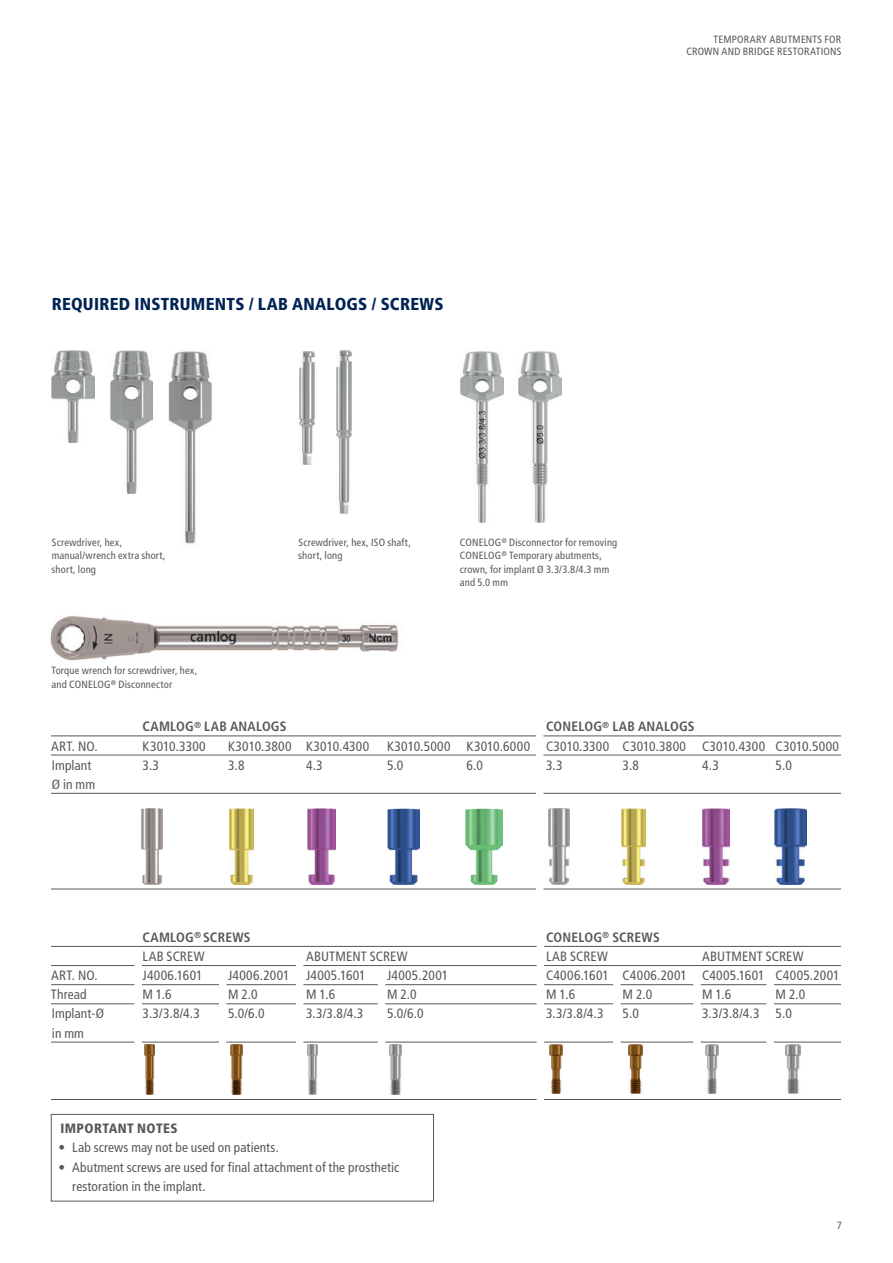
<style>
.page{position:relative;width:893px;height:1263px;background:#fff}
.page>*{position:absolute;margin:0;border:0;box-sizing:border-box;transform-origin:0 0}
.t1{font:900 condensed 17.25px "Frutiger LT";letter-spacing:.015em;color:#002354}
.t2{font:condensed 13.5px/19.2px "Frutiger LT";letter-spacing:.01em;color:#57585a}
.t3{font:700 condensed 13.5px "Frutiger LT";letter-spacing:.015em;color:#57585a}
.t4{font:900 condensed 13.5px "Frutiger LT";letter-spacing:.03em;color:#57585a}
.t5{font:condensed 10.5px/13.5px "Frutiger LT";letter-spacing:.02em;color:#57585a}
</style>
<div class="page">
<hr style="left:51px;top:946px;width:790px;height:1px;background:#57585a">
<hr style="left:51px;top:965px;width:790px;height:1px;background:#57585a">
<hr style="left:51px;top:984px;width:790px;height:1px;background:#57585a">
<hr style="left:51px;top:1003px;width:790px;height:1px;background:#57585a">
<hr style="left:51px;top:1042px;width:790px;height:1px;background:#57585a">
<hr style="left:51px;top:1099px;width:790px;height:1px;background:#57585a">
<img style="left:145px;top:1045px;width:10px;height:49px">
<img style="left:231px;top:1045px;width:12px;height:49px">
<img style="left:307px;top:1045px;width:10px;height:49px">
<img style="left:389px;top:1045px;width:12px;height:49px">
<img style="left:550px;top:1045px;width:13px;height:49px">
<img style="left:628px;top:1045px;width:15px;height:49px">
<img style="left:705px;top:1045px;width:13px;height:49px">
<img style="left:786px;top:1044px;width:14px;height:50px">
<div style="left:296px;top:960px;width:7px;height:113px;background:#fff"></div>
<div style="left:134px;top:960px;width:8px;height:113px;background:#fff"></div>
<div style="left:219px;top:972px;width:7px;height:112px;background:#fff"></div>
<div style="left:378px;top:972px;width:7px;height:112px;background:#fff"></div>
<div style="left:537px;top:923px;width:7px;height:191px;background:#fff"></div>
<div style="left:693px;top:975px;width:8px;height:112px;background:#fff"></div>
<div style="left:766px;top:975px;width:8px;height:112px;background:#fff"></div>
<div style="left:613px;top:974px;width:8px;height:110px;background:#fff"></div>
<div style="left:51px;top:1114px;width:383px;height:87px;border:1px solid #57585a"></div>
<img style="left:51px;top:351px;width:43px;height:91px">
<img style="left:168px;top:351px;width:44px;height:193px">
<img style="left:299px;top:351px;width:15px;height:113px">
<img style="left:461px;top:351px;width:43px;height:171px">
<img style="left:518px;top:351px;width:43px;height:171px">
<img style="left:337px;top:351px;width:15px;height:163px">
<img style="left:110px;top:351px;width:43px;height:142px">
<img style="left:50px;top:615px;width:349px;height:46px">
<hr style="left:51px;top:736px;width:790px;height:1px;background:#57585a">
<hr style="left:51px;top:755px;width:790px;height:1px;background:#57585a">
<hr style="left:51px;top:793px;width:790px;height:1px;background:#57585a">
<hr style="left:51px;top:889px;width:790px;height:1px;background:#57585a">
<img style="left:142px;top:808px;width:21px;height:76px">
<img style="left:229px;top:808px;width:24px;height:76px">
<img style="left:308px;top:808px;width:27px;height:76px">
<img style="left:388px;top:808px;width:31px;height:76px">
<img style="left:465px;top:808px;width:37px;height:76px">
<img style="left:549px;top:808px;width:21px;height:76px">
<img style="left:622px;top:808px;width:24px;height:76px">
<img style="left:702px;top:808px;width:27px;height:76px">
<img style="left:775px;top:808px;width:31px;height:76px">
<div style="left:536px;top:723px;width:7px;height:180px;background:#fff"></div>
<p class="t5" style="left:686px;top:33px;width:157px;line-height:12.8px;text-align:right">TEMPORARY ABUTMENTS FOR<br>CROWN AND BRIDGE RESTORATIONS</p>
<p class="t1" style="left:52px;top:294px;width:393px">REQUIRED INSTRUMENTS / LAB ANALOGS / SCREWS</p>
<p class="t5" style="left:52px;top:535px;width:115px">Screwdriver, hex, manual/wrench extra short, short, long</p>
<p class="t5" style="left:51px;top:664px;width:147px">Torque wrench for screwdriver, hex, and CONELOG<sup>®</sup> Disconnector</p>
<p class="t5" style="left:298px;top:535px;width:114px">Screwdriver, hex, ISO shaft, short, long</p>
<p class="t5" style="left:460px;top:535px;width:159px">CONELOG<sup>®</sup> Disconnector for removing<br>CONELOG<sup>®</sup> Temporary abutments, crown, for implant Ø 3.3/3.8/4.3 mm and 5.0 mm</p>
<p class="t3" style="left:143px;top:719px;width:146px">CAMLOG<sup>®</sup> LAB ANALOGS</p>
<p class="t3" style="left:546px;top:719px;width:150px">CONELOG<sup>®</sup> LAB ANALOGS</p>
<p class="t2" style="left:51px;top:736px;width:48px">ART. NO.</p>
<p class="t2" style="left:143px;top:736px;width:65px">K3010.3300</p>
<p class="t2" style="left:228px;top:736px;width:143px">K3010.3800 K3010.4300</p>
<p class="t2" style="left:387px;top:736px;width:453px">K3010.5000 K3010.6000 C3010.3300 C3010.3800 C3010.4300 C3010.5000</p>
<p class="t2" style="left:52px;top:755px;width:41px">Implant</p>
<p class="t2" style="left:143px;top:755px;width:18px">3.3</p>
<p class="t2" style="left:228px;top:755px;width:18px">3.8</p>
<p class="t2" style="left:306px;top:755px;width:18px">4.3</p>
<p class="t2" style="left:387px;top:755px;width:18px">5.0</p>
<p class="t2" style="left:467px;top:755px;width:18px">6.0</p>
<p class="t2" style="left:546px;top:755px;width:18px">3.3</p>
<p class="t2" style="left:623px;top:755px;width:18px">3.8</p>
<p class="t2" style="left:702px;top:755px;width:18px">4.3</p>
<p class="t2" style="left:776px;top:755px;width:18px">5.0</p>
<p class="t2" style="left:52px;top:775px;width:45px">Ø in mm</p>
<p class="t3" style="left:143px;top:929px;width:110px">CAMLOG<sup>®</sup> SCREWS</p>
<p class="t3" style="left:546px;top:929px;width:115px">CONELOG<sup>®</sup> SCREWS</p>
<p class="t2" style="left:143px;top:947px;width:63px">LAB SCREW</p>
<p class="t2" style="left:306px;top:947px;width:103px">ABUTMENT SCREW</p>
<p class="t2" style="left:546px;top:947px;width:63px">LAB SCREW</p>
<p class="t2" style="left:702px;top:947px;width:103px">ABUTMENT SCREW</p>
<p class="t2" style="left:51px;top:966px;width:48px">ART. NO.</p>
<p class="t2" style="left:143px;top:966px;width:62px">J4006.1601</p>
<p class="t2" style="left:228px;top:966px;width:139px">J4006.2001 J4005.1601</p>
<p class="t2" style="left:387px;top:966px;width:63px">J4005.2001</p>
<p class="t2" style="left:546px;top:966px;width:295px">C4006.1601 C4006.2001 C4005.1601 C4005.2001</p>
<p class="t2" style="left:51px;top:985px;width:37px">Thread</p>
<p class="t2" style="left:143px;top:985px;width:31px">M 1.6</p>
<p class="t2" style="left:228px;top:985px;width:31px">M 2.0</p>
<p class="t2" style="left:306px;top:985px;width:31px">M 1.6</p>
<p class="t2" style="left:387px;top:985px;width:31px">M 2.0</p>
<p class="t2" style="left:546px;top:985px;width:31px">M 1.6</p>
<p class="t2" style="left:623px;top:985px;width:31px">M 2.0</p>
<p class="t2" style="left:702px;top:985px;width:31px">M 1.6</p>
<p class="t2" style="left:776px;top:985px;width:31px">M 2.0</p>
<p class="t2" style="left:52px;top:1004px;width:54px">Implant-Ø</p>
<p class="t2" style="left:143px;top:1004px;width:59px">3.3/3.8/4.3</p>
<p class="t2" style="left:228px;top:1004px;width:38px">5.0/6.0</p>
<p class="t2" style="left:306px;top:1004px;width:59px">3.3/3.8/4.3</p>
<p class="t2" style="left:387px;top:1004px;width:38px">5.0/6.0</p>
<p class="t2" style="left:546px;top:1004px;width:59px">3.3/3.8/4.3</p>
<p class="t2" style="left:623px;top:1004px;width:18px">5.0</p>
<p class="t2" style="left:702px;top:1004px;width:91px">3.3/3.8/4.3 5.0</p>
<p class="t2" style="left:52px;top:1023px;width:34px">in mm</p>
<p class="t4" style="left:60px;top:1120px;width:119px">IMPORTANT NOTES</p>
<p class="t2" style="left:58px;top:1138px;width:222px">• Lab screws may not be used on patients.</p>
<p class="t2" style="left:72px;top:1157px;width:329px;text-indent:-14px">• Abutment screws are used for final attachment of the prosthetic restoration in the implant.</p>
<p class="t5" style="left:837px;top:1219px;width:7px">7</p>
</div>
